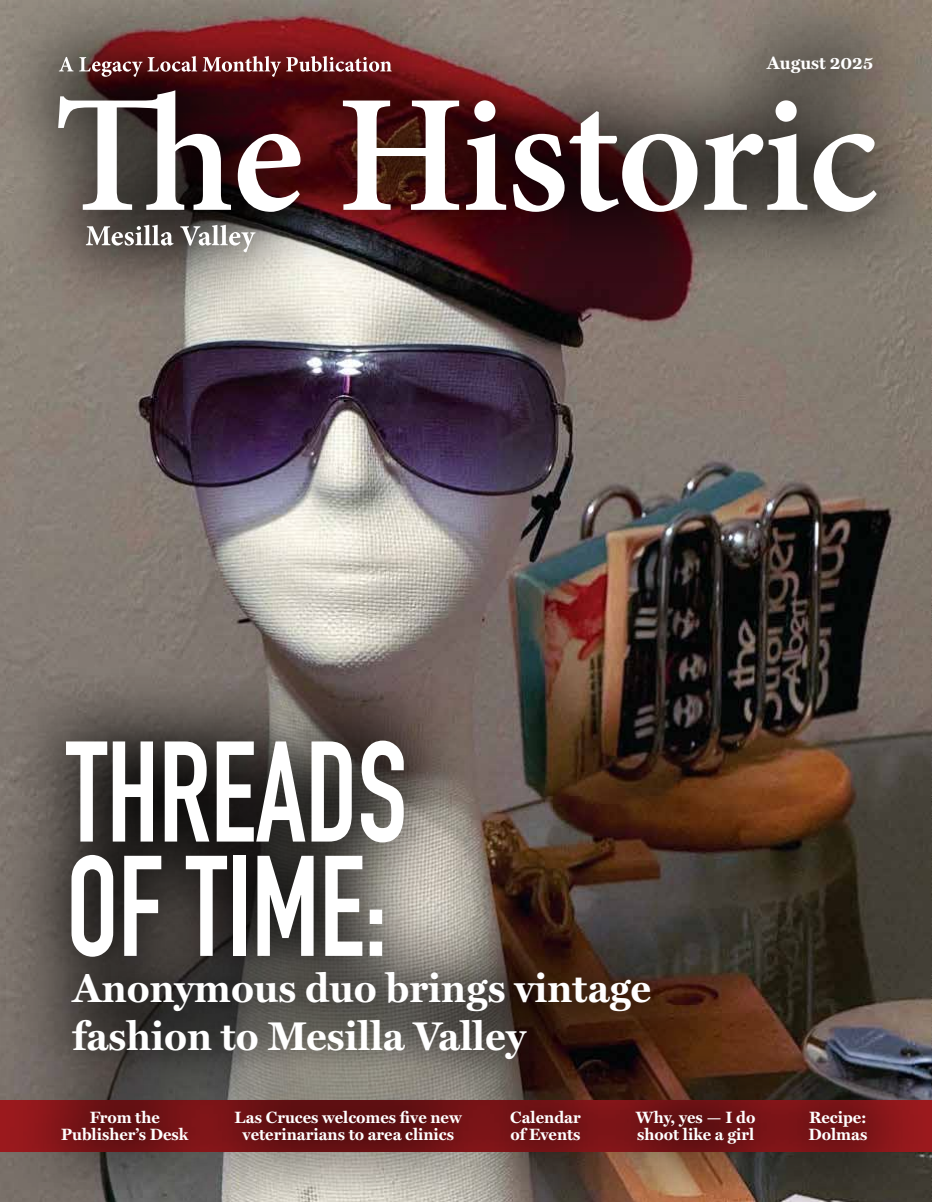
<style>
.page{position:relative;width:932px;height:1202px;background:#fff}
.page>*{position:absolute;margin:0;border:0;box-sizing:border-box;transform-origin:0 0}
.t1{font:700 140.55px/114.3px "DIN Condensed";color:#fff;scale:.87 1}
.t2{font:700 40.35px/48.9px "Miller Text";color:#fff}
.t3{font:700 18px "Miller Text";color:#fff}
.t4{font:700 16.5px/17.4px "Miller Text";color:#fff}
</style>
<div class="page">
<img style="left:0;top:0;width:932px;height:1202px">
<svg style="left:59px;top:56px;width:332px;height:21px;background:#844d4e"></svg>
<svg style="left:58px;top:90px;width:818px;height:122px"></svg>
<svg style="left:86px;top:225px;width:169px;height:27px"></svg>
<p class="t3" style="left:767px;top:49px;width:108px">August 2025</p>
<h1 class="t1" style="left:66px;top:734px;width:393px">THREADS<br>OF TIME:</h1>
<h2 class="t2" style="left:72px;top:961px;width:580px">Anonymous duo brings vintage fashion to Mesilla Valley</h2>
<p class="t4" style="left:235px;top:1107px;width:229px;text-align:center">Las Cruces welcomes five new veterinarians to area clinics</p>
<p class="t4" style="left:61px;top:1107px;width:128px;text-align:center">From the<br>Publisher’s Desk</p>
<p class="t4" style="left:510px;top:1107px;width:72px">Calendar of Events</p>
<p class="t4" style="left:808px;top:1107px;width:61px">Recipe:<br>Dolmas</p>
<p class="t4" style="left:636px;top:1107px;width:121px">Why, yes — I do shoot like a girl</p>
</div>
